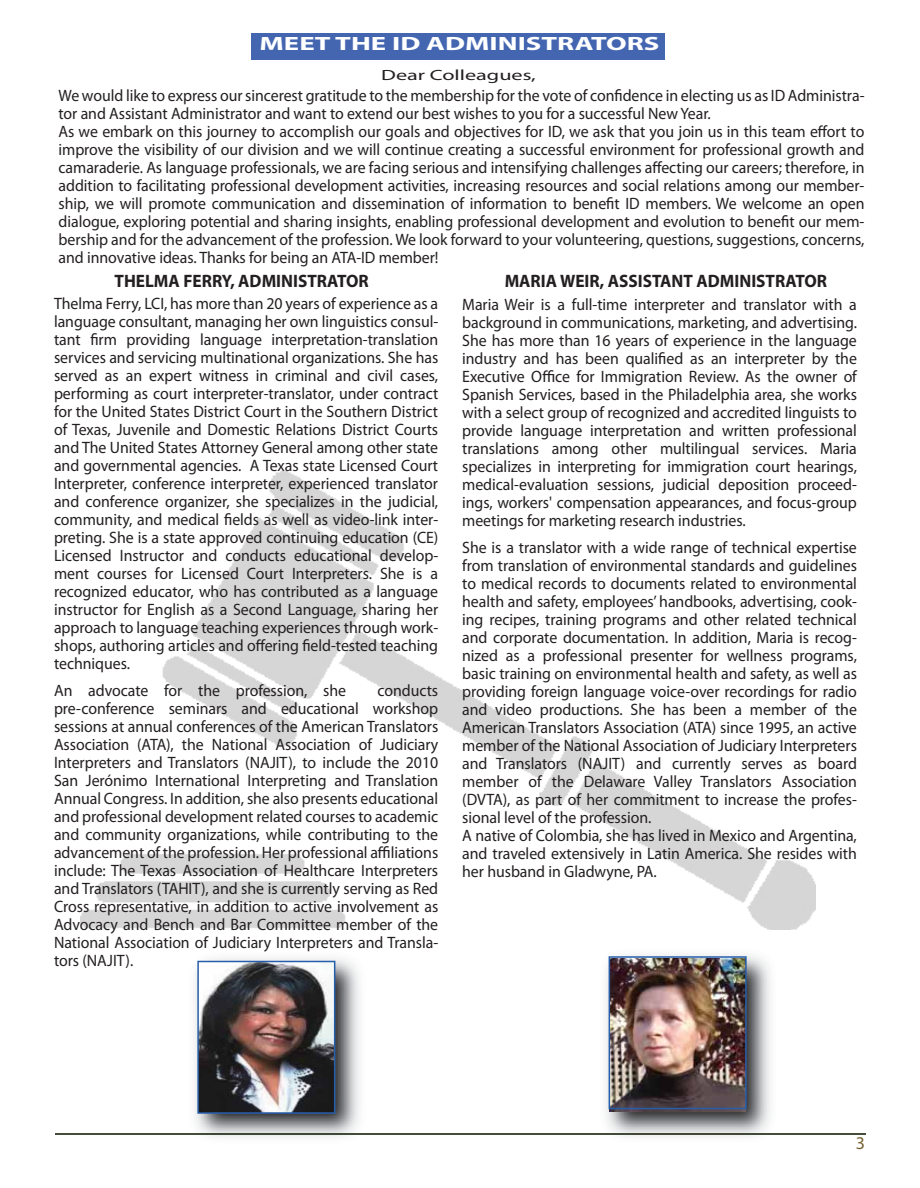
<style>
.page{position:relative;width:920px;height:1188px;background:#fff}
.page>*{position:absolute;margin:0;border:0;box-sizing:border-box;transform-origin:0 0}
.t1{font:700 19.2px "Myriad Pro";color:#fff;scale:1.5 1}
.t2{font:700 18px "Myriad Pro";color:#231f20;scale:.96 1}
.t3{font:18px "Paramount";color:#786235}
.t4{font:16.5px/18px "Myriad Pro";letter-spacing:-.005em;color:#231f20;text-align:justify;scale:.96 1}
.t5{font:14.85px "Myriad Pro";color:#231f20;scale:1.5 1}
</style>
<div class="page">
<div style="left:252px;top:34px;width:413px;height:26px;background:#4466b0"></div>
<img style="left:80px;top:472px;width:735px;height:457px">
<hr style="left:55px;top:1133px;width:810px;height:2px;background:#444e3b">
<img style="left:606px;top:955px;width:164px;height:181px">
<img style="left:606px;top:1133px;width:164px;height:2px">
<img style="left:195px;top:958px;width:164px;height:179px">
<img style="left:195px;top:1133px;width:164px;height:2px">
<img style="left:197px;top:961px;width:138px;height:153px">
<img style="left:608px;top:956px;width:138px;height:153px">
<p class="t1" style="left:259px;top:38px;width:268px">MEET THE ID ADMINISTRATORS</p>
<p class="t5" style="left:381px;top:66px;width:105px">Dear Colleagues,</p>
<p class="t4" style="left:58px;top:86px;width:841px;text-align:left">We would like to express our sincerest gratitude to the membership for the vote of confidence in electing us as ID Administra&shy;tor and Assistant Administrator and want to extend our best wishes to you for a successful New Year.<br>As we embark on this journey to accomplish our goals and objectives for ID, we ask that you join us in this team effort to improve the visibility of our division and we will continue creating a successful environment for professional growth and camaraderie. As language professionals, we are facing serious and intensifying challenges affecting our careers; therefore, in addition to facilitating professional development activities, increasing resources and social relations among our member&shy;ship, we will promote communication and dissemination of information to benefit ID members. We welcome an open dialogue, exploring potential and sharing insights, enabling professional development and evolution to benefit our mem&shy;bership and for the advancement of the profession. We look forward to your volunteering, questions, suggestions, concerns, and innovative ideas. Thanks for being an ATA-ID member!</p>
<p class="t2" style="left:114px;top:275px;width:266px">THELMA FERRY, ADMINISTRATOR</p>
<p class="t2" style="left:504px;top:275px;width:337px">MARIA WEIR, ASSISTANT ADMINISTRATOR</p>
<p class="t4" style="left:54px;top:294px;width:402px">Thelma Ferry, LCI, has more than 20 years of experience as a language consultant, managing her own linguistics consul&shy;tant firm providing language interpretation-translation services and servicing multinational organizations. She has served as an expert witness in criminal and civil cases, performing as court interpreter-translator, under contract for the United States District Court in the Southern District of Texas, Juvenile and Domestic Relations District Courts and The United States Attorney General among other state and governmental agencies. A Texas state Licensed Court Interpreter, conference interpreter, experienced translator and conference organizer, she specializes in the judicial, community, and medical fields as well as video-link inter&shy;preting. She is a state approved continuing education (CE)<br>Licensed Instructor and conducts educational develop&shy;ment courses for Licensed Court Interpreters. She is a recognized educator, who has contributed as a language instructor for English as a Second Language, sharing her approach to language teaching experiences through work&shy;shops, authoring articles and offering field-tested teaching techniques.</p>
<p class="t4" style="left:54px;top:681px;width:306px">An advocate for the profession, she</p>
<p class="t4" style="left:54px;top:681px;width:402px;text-indent:323px">conducts pre-conference seminars and educational workshop sessions at annual conferences of the American Translators Association (ATA), the National Association of Judiciary Interpreters and Translators (NAJIT), to include the 2010<br>San Jerónimo International Interpreting and Translation Annual Congress. In addition, she also presents educational and professional development related courses to academic and community organizations, while contributing to the advancement of the profession. Her professional affiliations include: The Texas Association of Healthcare Interpreters and Translators (TAHIT), and she is currently serving as Red Cross representative, in addition to active involvement as Advocacy and Bench and Bar Committee member of the National Association of Judiciar Inter reters and Transla&shy;tors (NAJIT).</p>
<p class="t4" style="left:264px;top:933px;width:9px">y</p>
<p class="t4" style="left:307px;top:933px;width:11px">p</p>
<p class="t4" style="left:462px;top:296px;width:413px">Maria Weir is a full-time interpreter and translator with a background in communications, marketing, and advertising.<br>She has more than 16 years of experience in the language industry and has been qualified as an interpreter by the Executive Office for Immigration Review. As the owner of Spanish Services, based in the Philadelphia area, she works with a select group of recognized and accredited linguists to provide language interpretation and written professional translations among other multilingual services. Maria specializes in interpreting for immigration court hearings, medical-evaluation sessions, judicial deposition proceed&shy;ings, workers' compensation appearances, and focus-group meetings for marketing research industries.</p>
<p class="t4" style="left:462px;top:539px;width:413px;text-align:left">She is a translator with a wide range of technical expertise from translation of environmental standards and guidelines to medical records to documents related to environmental health and safety, employees’ handbooks, advertising, cook&shy;ing recipes, training programs and other related technical and corporate documentation. In addition, Maria is recog&shy;nized as a professional presenter for wellness programs, basic training on environmental health and safety, as well as providing foreign language voice-over recordings for radio and video productions. She has been a member of the American Translators Association (ATA) since 1995, an active member of the National Association of Judiciary Interpreters and Translators (NAJIT) and currently serves as board member of the Delaware Valley Translators Association (DVTA), as part of her commitment to increase the profes&shy;sional level of the profession.<br>A native of Colombia, she has lived in Mexico and Argentina, and traveled extensively in Latin America. She resides with her husband in Gladwyne, PA.</p>
<p class="t3" style="left:855px;top:1133px;width:11px">3</p>
</div>
